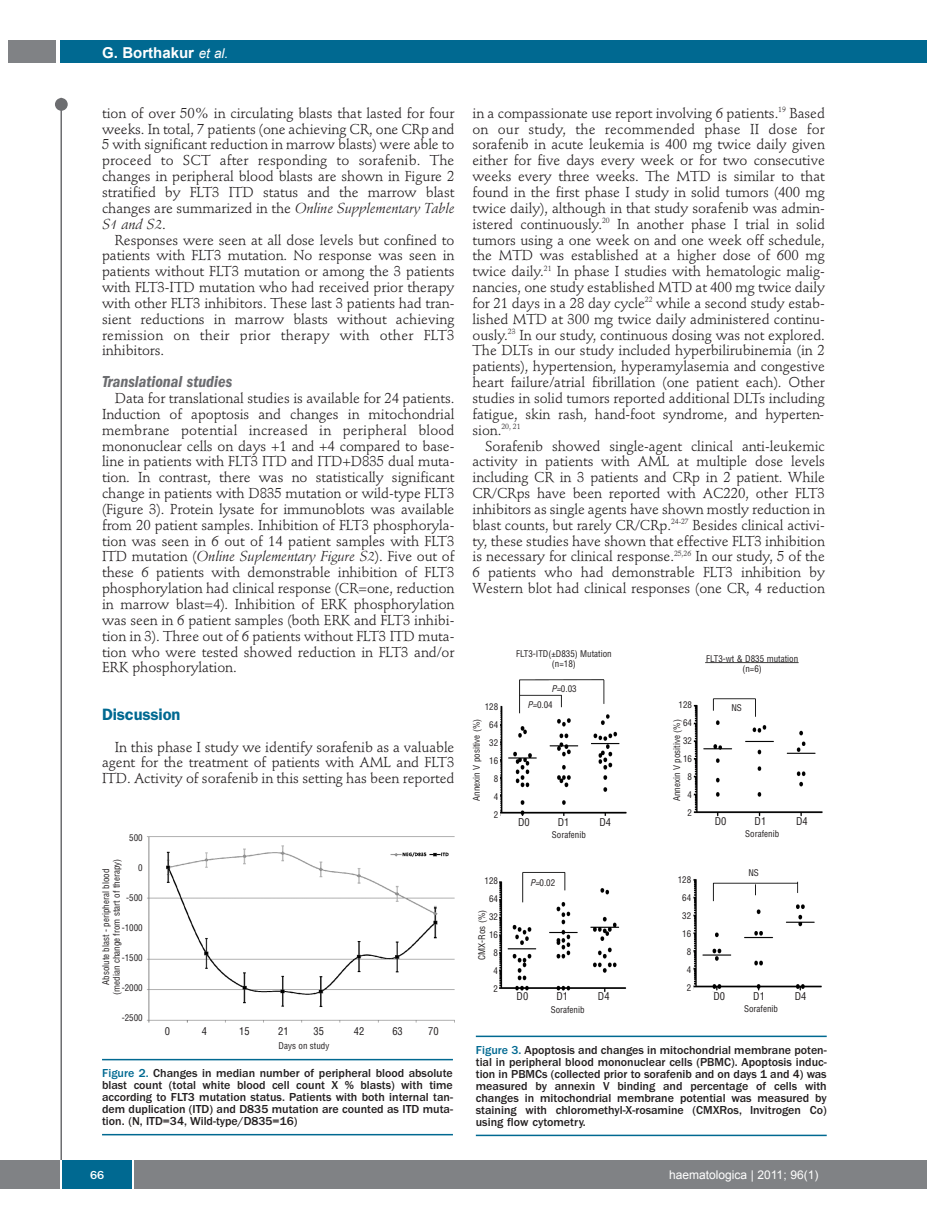
<style>
.page{position:relative;width:927px;height:1225px;background:#fff}
.page>*{position:absolute;margin:0;border:0;box-sizing:border-box;transform-origin:0 0}
.t1{font:italic 600 condensed 16.5px "Franklin Gothic";color:#6c6d70}
.t2{font:600 16.5px "Franklin Gothic";letter-spacing:-.01em;color:#006991}
.t3{font:700 15px "Arial";color:#fff}
.t4{font:14.25px/15.9px "Stempel Schneidler";letter-spacing:-.005em;color:#231f20;text-align:justify}
.t5{font:500 12px/12px "Franklin Gothic";color:#231f20;text-align:justify}
.t6{font:12px "Arial";color:#fff}
.t7{font:500 12px "Franklin Gothic";color:#fff}
.t8{font:condensed 10.5px "Helvetica";color:#231f20}
.t9{font:condensed 9px/18px "Helvetica";color:#231f20;text-align:center}
.s1{font-weight:400;font-style:italic;font-size:13.5px}
.s2{font-style:italic}
.s3{color:#006991}
</style>
<div class="page">
<div style="left:911px;top:40px;width:16px;height:22px;background:#006991"></div>
<div style="left:910px;top:1160px;width:17px;height:28px;background:#808285"></div>
<div style="left:55px;top:98px;width:13px;height:13px;background:#6c6d70;border-radius:50%"></div>
<hr style="left:60px;top:98px;width:2px;height:1064px;background:#6c6d70">
<div style="left:60px;top:40px;width:852px;height:22px;background:#006991"></div>
<div style="left:9px;top:40px;width:47px;height:22px;background:#808285"></div>
<div style="left:0;top:1160px;width:911px;height:28px;background:#808285"></div>
<div style="left:62px;top:1160px;width:71px;height:28px;background:#006991"></div>
<hr style="left:60px;top:1160px;width:2px;height:28px;background:#fff">
<svg style="left:133px;top:1160px;width:1px;height:28px"></svg>
<hr style="left:102px;top:1059px;width:351px;height:1px;background:#006991">
<hr style="left:102px;top:1134px;width:351px;height:1px;background:#006991">
<hr style="left:476px;top:1035px;width:351px;height:2px;background:#006991">
<hr style="left:476px;top:1134px;width:351px;height:2px;background:#006991">
<img style="left:147px;top:836px;width:308px;height:187px">
<img style="left:499px;top:662px;width:324px;height:330px">
<p class="t3" style="left:102px;top:44px;width:128px">G. Borthakur <span class="s1">et al.</span></p>
<p class="t4" style="left:102px;top:106px;width:354px">tion of over 50% in circulating blasts that lasted for four weeks. In total, 7 patients (one achieving CR, one CRp and 5 with significant reduction in marrow blasts) were able to proceed to SCT after responding to sorafenib. The changes in peripheral blood blasts are shown in Figure 2 stratified by FLT3 ITD status and the marrow blast changes are summarized in the <span class="s2">Online Supplementary Table S1 and S2</span>.</p>
<p class="t4" style="left:102px;top:233px;width:354px;text-indent:13px">Responses were seen at all dose levels but confined to patients with FLT3 mutation. No response was seen in patients without FLT3 mutation or among the 3 patients with FLT3-ITD mutation who had received prior therapy with other FLT3 inhibitors. These last 3 patients had tran&shy;sient reductions in marrow blasts without achieving remission on their prior therapy with other FLT3 inhibitors.</p>
<p class="t1" style="left:102px;top:375px;width:132px">Translational studies</p>
<p class="t4" style="left:102px;top:391px;width:354px;text-indent:13px">Data for translational studies is available for 24 patients.<br>Induction of apoptosis and changes in mitochondrial membrane potential increased in peripheral blood mononuclear cells on days +1 and +4 compared to base&shy;line in patients with FLT3 ITD and ITD+D835 dual muta&shy;tion. In contrast, there was no statistically significant change in patients with D835 mutation or wild-type FLT3 (Figure 3). Protein lysate for immunoblots was available from 20 patient samples. Inhibition of FLT3 phosphoryla&shy;tion was seen in 6 out of 14 patient samples with FLT3<br>ITD mutation (<span class="s2">Online Suplementary Figure S2</span>). Five out of these 6 patients with demonstrable inhibition of FLT3 phosphorylation had clinical response (CR=one, reduction in marrow blast=4). Inhibition of ERK phosphorylation was seen in 6 patient samples (both ERK and FLT3 inhibi&shy;tion in 3). Three out of 6 patients without FLT3 ITD muta&shy;tion who were tested showed reduction in FLT3 and/or ERK phosphorylation.</p>
<p class="t2" style="left:102px;top:708px;width:80px">Discussion</p>
<p class="t4" style="left:102px;top:740px;width:354px;text-indent:13px">In this phase I study we identify sorafenib as a valuable agent for the treatment of patients with AML and FLT3<br>ITD. Activity of sorafenib in this setting has been reported</p>
<p class="t9" style="left:129px;top:829px;width:15px">500</p>
<p class="t9" style="left:138px;top:859px;width:6px">0</p>
<p class="t9" style="left:126px;top:889px;width:18px">-500</p>
<p class="t9" style="left:122px;top:919px;width:22px">-1000</p>
<p class="t9" style="left:122px;top:949px;width:22px">-1500</p>
<p class="t9" style="left:122px;top:979px;width:22px">-2000</p>
<p class="t9" style="left:122px;top:1009px;width:22px">-2500</p>
<p class="t9" style="left:101px;top:995px;width:138px;line-height:10.5px;rotate:-90deg">Absolute blast - peripheral blood (median change from start of therapy)</p>
<p class="t8" style="left:165px;top:1025px;width:7px">0</p>
<p class="t8" style="left:202px;top:1025px;width:7px">4</p>
<p class="t8" style="left:239px;top:1025px;width:12px">15</p>
<p class="t8" style="left:278px;top:1025px;width:12px">21</p>
<p class="t8" style="left:314px;top:1025px;width:12px">35</p>
<p class="t8" style="left:354px;top:1025px;width:12px">42</p>
<p class="t8" style="left:392px;top:1025px;width:12px">63</p>
<p class="t8" style="left:428px;top:1025px;width:12px">70</p>
<p class="t9" style="left:279px;top:1037px;width:52px">Days on study</p>
<p class="t5" style="left:102px;top:1068px;width:352px"><span class="s3">Figure 2.</span> Changes in median number of peripheral blood absolute blast count (total white blood cell count X % blasts) with time according to FLT3 mutation status. Patients with both internal tan&shy;dem duplication (ITD) and D835 mutation are counted as ITD muta&shy;tion. (N, ITD=34, Wild-type/D835=16)</p>
<p class="t4" style="left:472px;top:106px;width:354px">in a compassionate use report involving 6 patients.<sup>19</sup> Based on our study, the recommended phase II dose for sorafenib in acute leukemia is 400 mg twice daily given either for five days every week or for two consecutive weeks every three weeks. The MTD is similar to that found in the first phase I study in solid tumors (400 mg twice daily), although in that study sorafenib was admin&shy;istered continuously.<sup>20</sup> In another phase I trial in solid tumors using a one week on and one week off schedule, the MTD was established at a higher dose of 600 mg twice daily.<sup>21</sup> In phase I studies with hematologic malig&shy;nancies, one study established MTD at 400 mg twice daily for 21 days in a 28 day cycle<sup>22</sup> while a second study estab&shy;lished MTD at 300 mg twice daily administered continu&shy;ously.<sup>23</sup> In our study, continuous dosing was not explored.<br>The DLTs in our study included hyperbilirubinemia (in 2 patients), hypertension, hyperamylasemia and congestive heart failure/atrial fibrillation (one patient each). Other studies in solid tumors reported additional DLTs including fatigue, skin rash, hand-foot syndrome, and hyperten&shy;sion.<sup>20,</sup> <sup>21</sup></p>
<p class="t4" style="left:472px;top:439px;width:354px;text-indent:13px">Sorafenib showed single-agent clinical anti-leukemic activity in patients with AML at multiple dose levels including CR in 3 patients and CRp in 2 patient. While CR/CRps have been reported with AC220, other FLT3 inhibitors as single agents have shown mostly reduction in blast counts, but rarely CR/CRp.<sup>24-27</sup> Besides clinical activi&shy;ty, these studies have shown that effective FLT3 inhibition is necessary for clinical response.<sup>25,26</sup> In our study, 5 of the 6 patients who had demonstrable FLT3 inhibition by Western blot had clinical responses (one CR, 4 reduction</p>
<p class="t9" style="left:516px;top:648px;width:97px;line-height:10.5px">FLT3-ITD(±D835) Mutation (n=18)</p>
<p class="t9" style="left:706px;top:653px;width:94px;line-height:10.5px">FLT3-wt &amp; D835 mutation (n=6)</p>
<p class="t9" style="left:551px;top:679px;width:27px"><span class="s2">P=</span>0.03</p>
<p class="t9" style="left:527px;top:696px;width:27px"><span class="s2">P=</span>0.04</p>
<p class="t9" style="left:678px;top:696px;width:15px;text-align:right">128<br>64<br>32<br>16<br>8<br>4<br>2</p>
<p class="t9" style="left:485px;top:697px;width:15px">128</p>
<p class="t9" style="left:731px;top:699px;width:12px">NS</p>
<p class="t9" style="left:489px;top:715px;width:10px">64<br>32<br>16<br>8<br>4<br>2</p>
<p class="t9" style="left:468px;top:800px;width:83px;rotate:-90deg">Annexin V positive (%)</p>
<p class="t9" style="left:668px;top:801px;width:83px;rotate:-90deg">Annexin V positive (%)</p>
<p class="t8" style="left:518px;top:816px;width:13px">D0</p>
<p class="t8" style="left:558px;top:816px;width:13px">D1</p>
<p class="t8" style="left:599px;top:816px;width:13px">D4</p>
<p class="t8" style="left:715px;top:815px;width:13px">D0</p>
<p class="t8" style="left:755px;top:815px;width:13px">D1</p>
<p class="t8" style="left:796px;top:815px;width:13px">D4</p>
<p class="t9" style="left:484px;top:871px;width:15px;text-align:right">128<br>64<br>32<br>16<br>8<br>4<br>2</p>
<p class="t9" style="left:473px;top:959px;width:51px;rotate:-90deg">CMX-Ros (%)</p>
<p class="t9" style="left:552px;top:825px;width:35px">Sorafenib</p>
<p class="t9" style="left:745px;top:824px;width:35px">Sorafenib</p>
<p class="t9" style="left:748px;top:864px;width:12px">NS</p>
<p class="t9" style="left:678px;top:870px;width:15px;text-align:right">128<br>64<br>32<br>16<br>8<br>4<br>2</p>
<p class="t9" style="left:530px;top:873px;width:27px"><span class="s2">P=</span>0.02</p>
<p class="t8" style="left:517px;top:990px;width:13px">D0</p>
<p class="t8" style="left:556px;top:990px;width:13px">D1</p>
<p class="t8" style="left:598px;top:990px;width:13px">D4</p>
<p class="t8" style="left:713px;top:989px;width:13px">D0</p>
<p class="t8" style="left:753px;top:989px;width:13px">D1</p>
<p class="t8" style="left:795px;top:989px;width:13px">D4</p>
<p class="t9" style="left:551px;top:1000px;width:35px">Sorafenib</p>
<p class="t9" style="left:744px;top:1000px;width:35px">Sorafenib</p>
<p class="t5" style="left:476px;top:1045px;width:352px"><span class="s3">Figure 3.</span> Apoptosis and changes in mitochondrial membrane poten&shy;tial in peripheral blood mononuclear cells (PBMC). Apoptosis induc&shy;tion in PBMCs (collected prior to sorafenib and on days 1 and 4) was measured by annexin V binding and percentage of cells with changes in mitochondrial membrane potential was measured by staining with chloromethyl-X-rosamine (CMXRos, Invitrogen Co) using flow cytometry.</p>
<p class="t7" style="left:90px;top:1171px;width:16px">66</p>
<p class="t6" style="left:669px;top:1168px;width:151px">haematologica | 2011; 96(1)</p>
</div>
